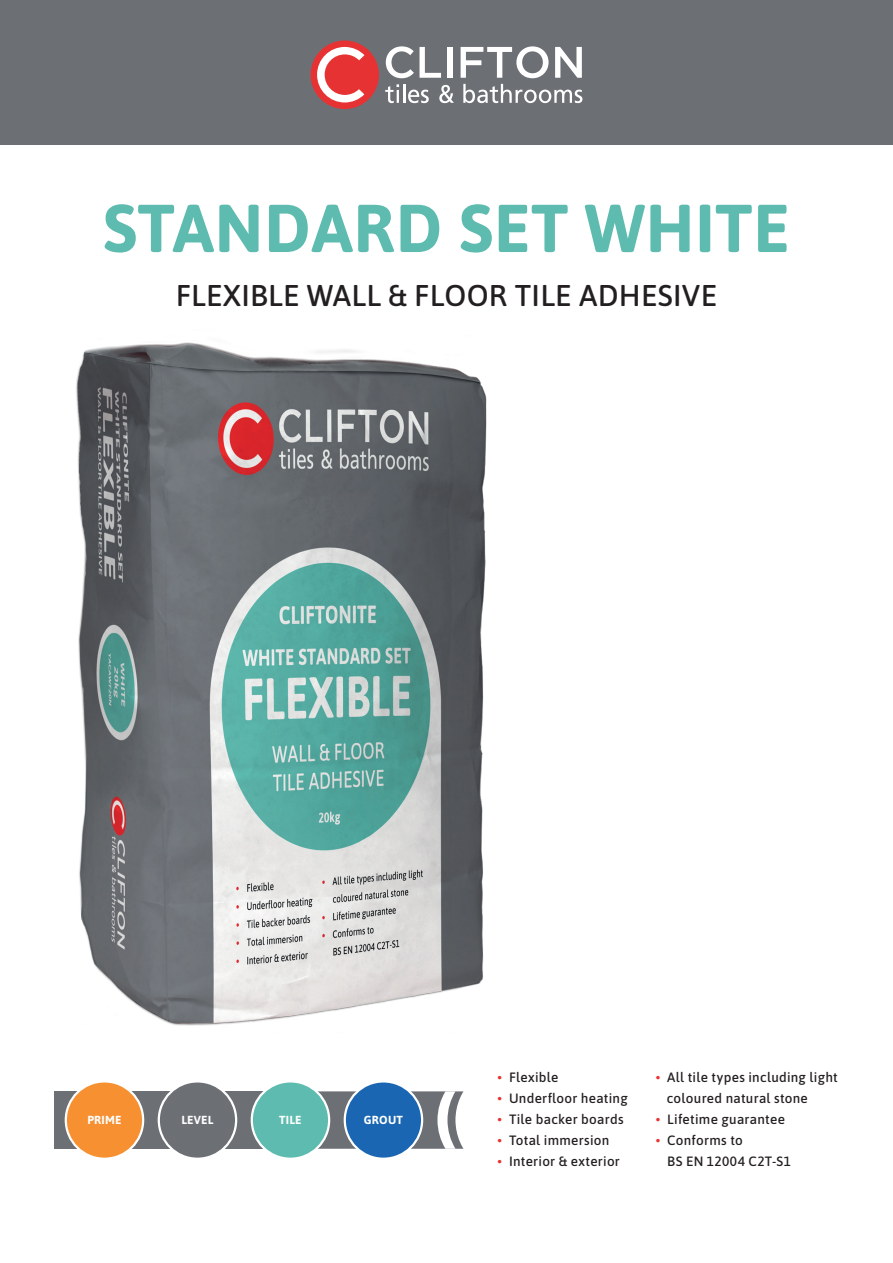
<style>
.page{position:relative;width:893px;height:1263px;background:#fff}
.page>*{position:absolute;margin:0;border:0;box-sizing:border-box;transform-origin:0 0}
.t1{font:700 67.5px "Asap";letter-spacing:.01em;color:#5dbcaf}
.t2{font:500 30px "Asap";letter-spacing:.01em;color:#231f20}
.t3{font:500 13.5px/21px "Asap";letter-spacing:.02em;color:#231f20}
.t4{font:700 11.7px "Asap";letter-spacing:.02em;color:#fff}
.s1{color:#e83132}
</style>
<div class="page">
<svg style="left:318px;top:1091px;width:146px;height:58px"></svg>
<div style="left:0;top:0;width:893px;height:144px;background:#6c7075"></div>
<img style="left:76px;top:342px;width:411px;height:684px">
<div style="left:311px;top:40px;width:68px;height:69px;background:#e63233;border-radius:50%"></div>
<svg style="left:317px;top:47px;width:47px;height:55px"></svg>
<div style="left:447px;top:47px;width:5px;height:31px;background:#fff"></div>
<svg style="left:555px;top:47px;width:27px;height:31px"></svg>
<svg style="left:386px;top:46px;width:55px;height:32px"></svg>
<svg style="left:461px;top:46px;width:88px;height:32px"></svg>
<hr style="left:403px;top:84px;width:3px;height:19px;background:#fff">
<svg style="left:385px;top:84px;width:14px;height:19px"></svg>
<svg style="left:408px;top:90px;width:21px;height:13px"></svg>
<svg style="left:439px;top:85px;width:15px;height:18px"></svg>
<svg style="left:463px;top:84px;width:119px;height:19px"></svg>
<div style="left:54px;top:1091px;width:261px;height:58px;background:#6c7075"></div>
<div style="left:65px;top:1080px;width:79px;height:80px;background:#f69030;border:2px solid #fff;border-radius:50%"></div>
<div style="left:158px;top:1080px;width:79px;height:80px;background:#6c7075;border:2px solid #fff;border-radius:50%"></div>
<div style="left:251px;top:1080px;width:79px;height:80px;background:#5dbcaf;border:2px solid #fff;border-radius:50%"></div>
<div style="left:344px;top:1080px;width:79px;height:80px;background:#1a66b2;border:2px solid #fff;border-radius:50%"></div>
<h1 class="t1" style="left:103px;top:180px;width:688px">STANDARD SET WHITE</h1>
<h2 class="t2" style="left:176px;top:275px;width:543px">FLEXIBLE WALL &amp; FLOOR TILE ADHESIVE</h2>
<p class="t4" style="left:87px;top:1111px;width:36px">PRIME</p>
<p class="t4" style="left:181px;top:1111px;width:34px">LEVEL</p>
<p class="t4" style="left:279px;top:1111px;width:24px">TILE</p>
<p class="t4" style="left:364px;top:1111px;width:41px">GROUT</p>
<p class="t3" style="left:498px;top:1066px;width:62px"><span class="s1">•</span> Flexible</p>
<p class="t3" style="left:498px;top:1087px;width:132px"><span class="s1">•</span> Underfloor heating</p>
<p class="t3" style="left:498px;top:1108px;width:127px"><span class="s1">•</span> Tile backer boards</p>
<p class="t3" style="left:498px;top:1129px;width:113px"><span class="s1">•</span> Total immersion</p>
<p class="t3" style="left:498px;top:1150px;width:124px"><span class="s1">•</span> Interior &amp; exterior</p>
<p class="t3" style="left:667px;top:1066px;width:173px;text-indent:-11px"><span class="s1">•</span> All tile types including light coloured natural stone</p>
<p class="t3" style="left:656px;top:1108px;width:131px"><span class="s1">•</span> Lifetime guarantee</p>
<p class="t3" style="left:667px;top:1129px;width:125px;text-indent:-11px"><span class="s1">•</span> Conforms to<br>BS EN 12004 C2T-S1</p>
</div>
